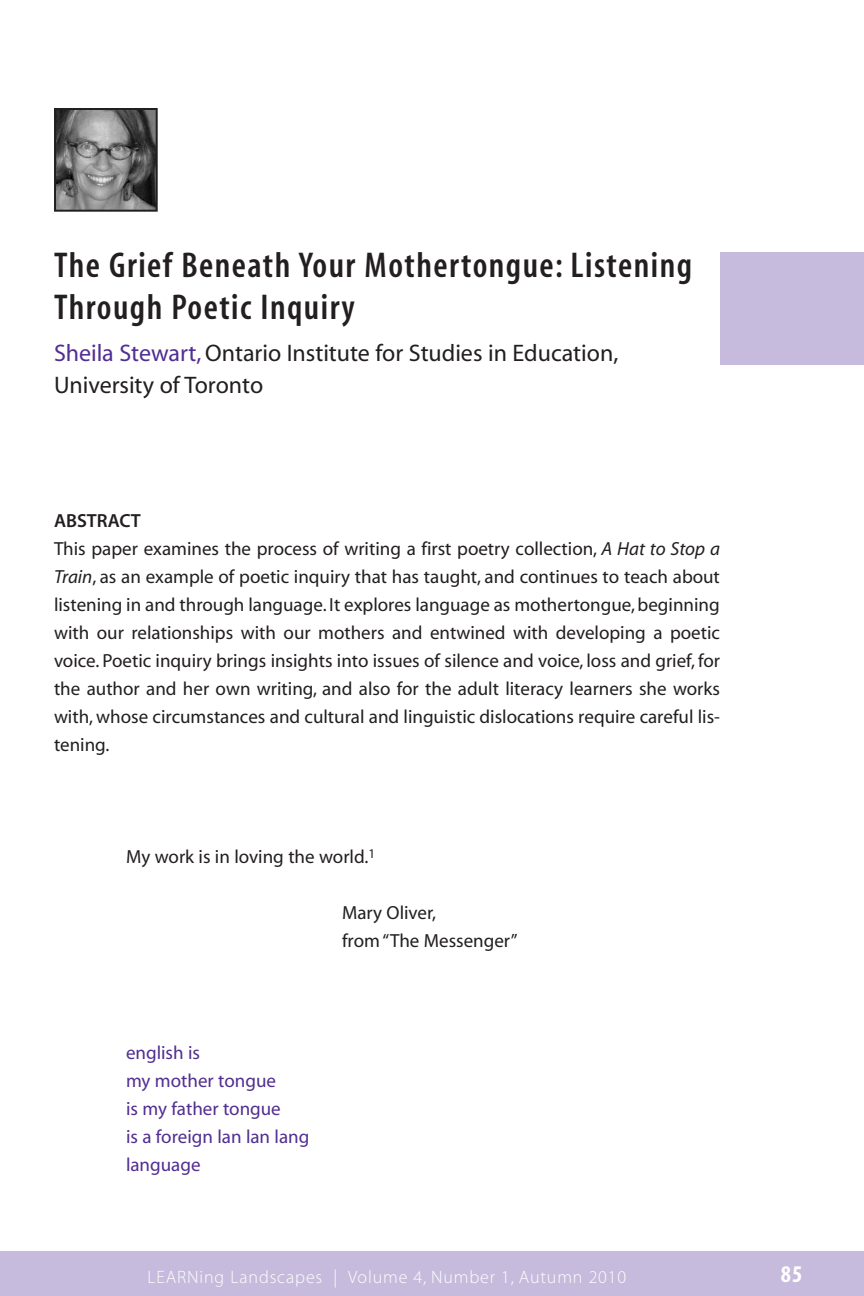
<style>
.page{position:relative;width:864px;height:1296px;background:#fff}
.page>*{position:absolute;margin:0;border:0;box-sizing:border-box;transform-origin:0 0}
.t1{font:36px/42px "Myriad MM 565 300";letter-spacing:.04em;color:#231f20}
.t2{font:24px/32px "Myriad MM 406 600";color:#231f20}
.t3{font:24px "Myriad MM 700 300";color:#fff}
.t4{font:19px/28px "Myriad MM 406 600";color:#231f20;text-align:justify}
.t5{font:19px/28px "Myriad MM 406 600";color:#522e91}
.t6{font:19px "Myriad MM 565 600";color:#231f20}
.t7{font:18px "Myriad MM 215 600";letter-spacing:.05em;color:#fff}
.s1{color:#522e91}
.s2{font-family:"Myriad MM It 406 600"}
</style>
<div class="page">
<div style="left:0;top:1251px;width:864px;height:45px;background:#c6bbdc"></div>
<div style="left:720px;top:252px;width:144px;height:112px;background:#c6bbdc"></div>
<img style="left:57px;top:111px;width:98px;height:98px">
<div style="left:54px;top:108px;width:104px;height:104px;border:2px solid #231f20"></div>
<h1 class="t1" style="left:54px;top:246px;width:640px">The Grief Beneath Your Mothertongue: Listening<br>Through Poetic Inquiry</h1>
<p class="t2" style="left:54px;top:338px;width:566px"><span class="s1">Sheila Stewart,</span> Ontario Institute for Studies in Education,<br>University of Toronto</p>
<p class="t6" style="left:54px;top:514px;width:88px">ABSTRACT</p>
<p class="t4" style="left:54px;top:536px;width:668px">This paper examines the process of writing a first poetry collection, <span class="s2">A Hat to Stop a Train</span>, as an example of poetic inquiry that has taught, and continues to teach about listening in and through language. It explores language as mothertongue, beginning with our relationships with our mothers and entwined with developing a poetic voice. Poetic inquiry brings insights into issues of silence and voice, loss and grief, for the author and her own writing, and also for the adult literacy learners she works with, whose circumstances and cultural and linguistic dislocations require careful lis&shy;tening.</p>
<p class="t4" style="left:126px;top:844px;width:251px">My work is in loving the world.<sup>1</sup></p>
<p class="t4" style="left:342px;top:900px;width:177px">Mary Oliver,<br>from “The Messenger”</p>
<p class="t5" style="left:126px;top:1040px;width:185px">english is<br>my mother tongue<br>is my father tongue<br>is a foreign lan lan lang language</p>
<p class="t7" style="left:148px;top:1271px;width:480px">LEARNing Landscapes | Volume 4, Number 1, Autumn 2010</p>
<p class="t3" style="left:781px;top:1265px;width:23px">85</p>
</div>
